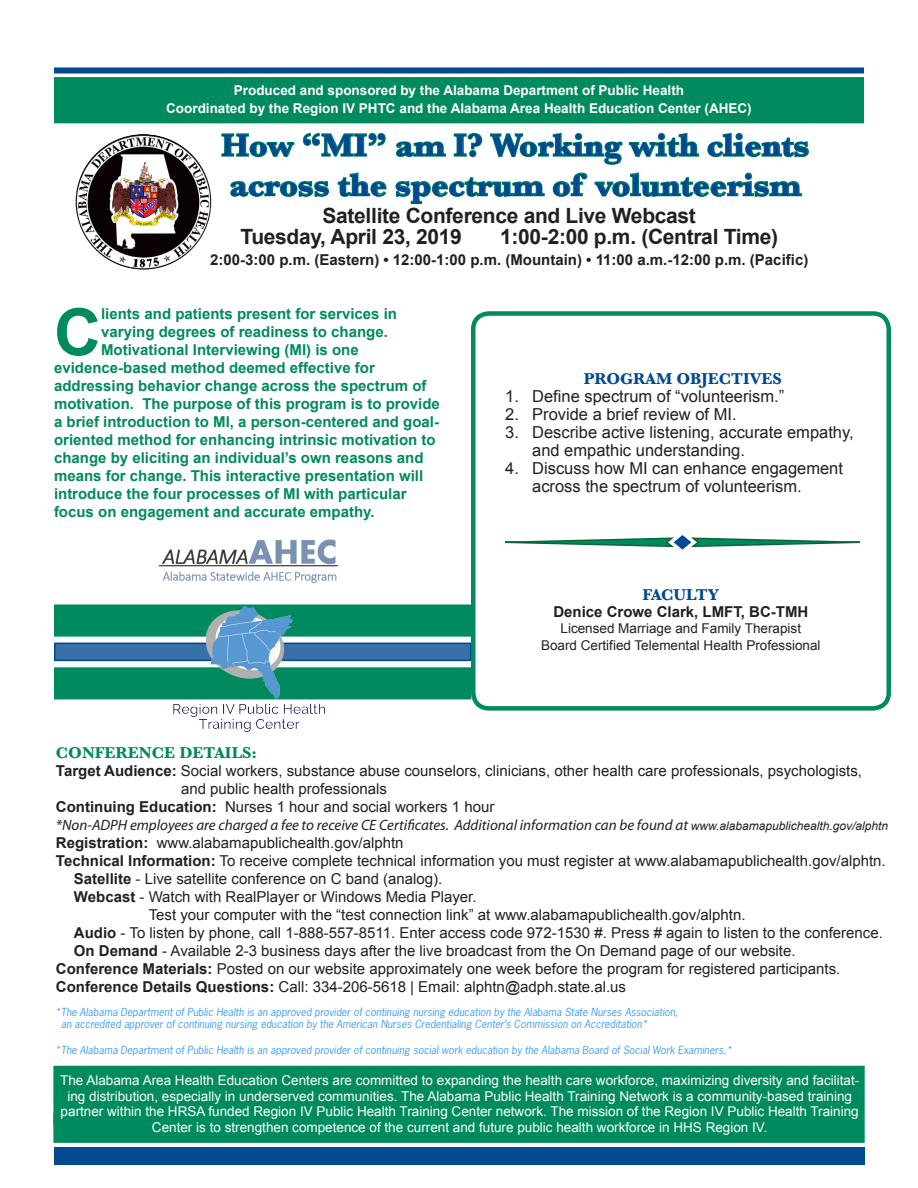
<style>
.page{position:relative;width:918px;height:1188px;background:#fff}
.page>*{position:absolute;margin:0;border:0;box-sizing:border-box;transform-origin:0 0}
.t1{font:700 65.25px "Arial";color:#008a5f}
.t2{font:700 33px/39.6px "Baskerville";color:#004990}
.t3{font:700 21px "Arial";letter-spacing:-.015em;color:#231f20}
.t4{font:16.5px/18px "Arial";color:#231f20}
.t5{font:700 16.5px "Baskerville";color:#004990}
.t6{font:700 16.5px "Baskerville";color:#008a5f}
.t7{font:15px/18px "Arial";color:#231f20}
.t8{font:700 15px "Arial";color:#008a5f}
.t9{font:700 15px "Arial";color:#231f20}
.t10{font:13.5px/15.8px "Arial";color:#fff;text-align:center}
.t11{font:700 13.5px/17.2px "Arial";color:#fff;text-align:center}
.t12{font:13.5px "Arial";color:#231f20}
.t13{font:italic 10.5px/12.6px "News Gothic Std";color:#419ef5}
.s1{font-weight:700}
.s2{font-family:"Myriad Pro";font-style:italic}
.s3{font-style:italic;font-size:12px}
</style>
<div class="page">
<div style="left:55px;top:643px;width:416px;height:17px;background:#3871a8"></div>
<div style="left:54px;top:643px;width:417px;height:18px;border:2px solid #004990"></div>
<div style="left:55px;top:668px;width:416px;height:31px;background:#008a5f"></div>
<div style="left:54px;top:667px;width:417px;height:32px;border:2px solid #008a5f"></div>
<div style="left:55px;top:605px;width:416px;height:31px;background:#008a5f"></div>
<div style="left:54px;top:604px;width:417px;height:33px;border:2px solid #008a5f"></div>
<div style="left:471px;top:311px;width:420px;height:400px;border:4px solid #008a5f;border-radius:16px"></div>
<div style="left:54px;top:1066px;width:810px;height:76px;background:#008a5f"></div>
<div style="left:53px;top:1066px;width:812px;height:77px;border:2px solid #008a5f"></div>
<div style="left:54px;top:1148px;width:810px;height:17px;background:#004990"></div>
<div style="left:55px;top:78px;width:808px;height:45px;background:#008a5f"></div>
<div style="left:54px;top:77px;width:810px;height:46px;border:2px solid #008a5f"></div>
<div style="left:54px;top:68px;width:810px;height:6px;background:#014990"></div>
<svg style="left:505px;top:535px;width:355px;height:15px"></svg>
<img style="left:158px;top:539px;width:180px;height:44px">
<svg style="left:221px;top:133px;width:74px;height:25px"></svg>
<svg style="left:303px;top:132px;width:83px;height:25px"></svg>
<svg style="left:230px;top:181px;width:100px;height:16px"></svg>
<svg style="left:337px;top:172px;width:50px;height:25px"></svg>
<svg style="left:395px;top:132px;width:414px;height:72px"></svg>
<img style="left:138px;top:134px;width:73px;height:124px">
<img style="left:172px;top:607px;width:154px;height:125px">
<p class="t11" style="left:166px;top:82px;width:587px">Produced and sponsored by the Alabama Department of Public Health<br>Coordinated by the Region IV PHTC and the Alabama Area Health Education Center (AHEC)</p>
<p class="t2" style="left:221px;top:125px;width:590px">How “MI” am I? Working with clients across the spectrum of volunteerism</p>
<p class="t3" style="left:323px;top:202px;width:375px">Satellite Conference and Live Webcast</p>
<p class="t3" style="left:240px;top:223px;width:223px">Tuesday, April 23, 2019</p>
<p class="t3" style="left:500px;top:223px;width:279px">1:00-2:00 p.m. (Central Time)</p>
<p class="t9" style="left:210px;top:250px;width:600px">2:00-3:00 p.m. (Eastern) • 12:00-1:00 p.m. (Mountain) • 11:00 a.m.-12:00 p.m. (Pacific)</p>
<p class="t1" style="left:54px;top:289px;width:49px">C</p>
<p class="t8" style="left:101px;top:304px;width:297px">lients and patients present for services in</p>
<p class="t8" style="left:101px;top:322px;width:288px">varying degrees of readiness to change.</p>
<p class="t8" style="left:101px;top:340px;width:259px">Motivational Interviewing (MI) is one</p>
<p class="t8" style="left:54px;top:358px;width:322px">evidence-based method deemed effective for</p>
<p class="t8" style="left:54px;top:376px;width:374px">addressing behavior change across the spectrum of</p>
<p class="t8" style="left:54px;top:394px;width:387px">motivation. The purpose of this program is to provide</p>
<p class="t8" style="left:54px;top:412px;width:387px">a brief introduction to MI, a person-centered and goal-</p>
<p class="t8" style="left:54px;top:430px;width:383px">oriented method for enhancing intrinsic motivation to</p>
<p class="t8" style="left:54px;top:448px;width:371px">change by eliciting an individual’s own reasons and</p>
<p class="t8" style="left:54px;top:466px;width:371px">means for change. This interactive presentation will</p>
<p class="t8" style="left:54px;top:484px;width:354px">introduce the four processes of MI with particular</p>
<p class="t8" style="left:54px;top:502px;width:322px">focus on engagement and accurate empathy.</p>
<p class="t4" style="left:505px;top:388px;width:15px;text-align:justify">1.<br>2.<br>3.</p>
<p class="t4" style="left:505px;top:460px;width:15px">4.</p>
<p class="t5" style="left:584px;top:369px;width:199px">PROGRAM OBJECTIVES</p>
<p class="t4" style="left:532px;top:388px;width:254px">Define spectrum of “volunteerism.”</p>
<p class="t4" style="left:532px;top:406px;width:206px">Provide a brief review of MI.</p>
<p class="t4" style="left:532px;top:424px;width:323px">Describe active listening, accurate empathy, and empathic understanding.</p>
<p class="t4" style="left:532px;top:460px;width:312px">Discuss how MI can enhance engagement across the spectrum of volunteerism.</p>
<p class="t5" style="left:643px;top:585px;width:78px">FACULTY</p>
<p class="t9" style="left:553px;top:602px;width:257px">Denice Crowe Clark, LMFT, BC-TMH</p>
<p class="t12" style="left:561px;top:620px;width:242px">Licensed Marriage and Family Therapist</p>
<p class="t12" style="left:541px;top:636px;width:281px">Board Certified Telemental Health Professional</p>
<p class="t6" style="left:56px;top:742px;width:51px">Confere</p>
<p class="t6" style="left:139px;top:742px;width:65px">nce Details</p>
<p class="t6" style="left:251px;top:742px;width:7px">:</p>
<p class="t7" style="left:56px;top:761px;width:808px"><span class="s1">Target Audience:</span> Social workers, substance abuse counselors, clinicians, other health care professionals, psychologists,</p>
<p class="t7" style="left:56px;top:779px;width:834px;text-indent:125px">and public health professionals<br><span class="s1">Continuing Education:</span> Nurses 1 hour and social workers 1 hour<br><span class="s2">*Non-ADPH employees are charged a fee to receive CE Certificates. Additional information can be found at</span> <span class="s3">www.alabamapublichealth.gov/alphtn </span><span class="s1">Registration:</span> www.alabamapublichealth.gov/alphtn</p>
<p class="t7" style="left:56px;top:851px;width:831px"><span class="s1">Technical Information:</span> To receive complete technical information you must register at www.alabamapublichealth.gov/alphtn.</p>
<p class="t7" style="left:74px;top:869px;width:370px"><span class="s1">Satellite</span> - Live satellite conference on C band (analog).</p>
<p class="t7" style="left:149px;top:887px;width:598px;text-indent:-75px"><span class="s1">Webcast</span> - Watch with RealPlayer or Windows Media Player.<br>Test your computer with the “test connection link” at www.alabamapublichealth.gov/alphtn.</p>
<p class="t7" style="left:74px;top:923px;width:811px"><span class="s1">Audio</span> - To listen by phone, call 1-888-557-8511. Enter access code 972-1530 #. Press # again to listen to the conference.</p>
<p class="t7" style="left:74px;top:941px;width:723px"><span class="s1">On Demand</span> - Available 2-3 business days after the live broadcast from the On Demand page of our website.</p>
<p class="t7" style="left:56px;top:959px;width:786px"><span class="s1">Conference Materials:</span> Posted on our website approximately one week before the program for registered participants.<br><span class="s1">Conference Details Questions:</span> Call: 334-206-5618 | Email: alphtn@adph.state.al.us</p>
<p class="t13" style="left:61px;top:1006px;width:619px;text-indent:-6px">*The Alabama Department of Public Health is an approved provider of continuing nursing education by the Alabama State Nurses Association, an accredited approver of continuing nursing education by the American Nurses Credentialing Center’s Commission on Accreditation*</p>
<p class="t13" style="left:55px;top:1044px;width:679px">*The Alabama Department of Public Health is an approved provider of continuing social work education by the Alabama Board of Social Work Examiners.*</p>
<p class="t10" style="left:60px;top:1072px;width:801px">The Alabama Area Health Education Centers are committed to expanding the health care workforce, maximizing diversity and facilitat&shy;ing distribution, especially in underserved communities. The Alabama Public Health Training Network is a community-based training</p>
<p class="t10" style="left:61px;top:1104px;width:800px">partner within the HRSA funded Region IV Public Health Training Center network. The mission of the Region IV Public Health Training<br>Center is to strengthen competence of the current and future public health workforce in HHS Region IV.</p>
</div>
